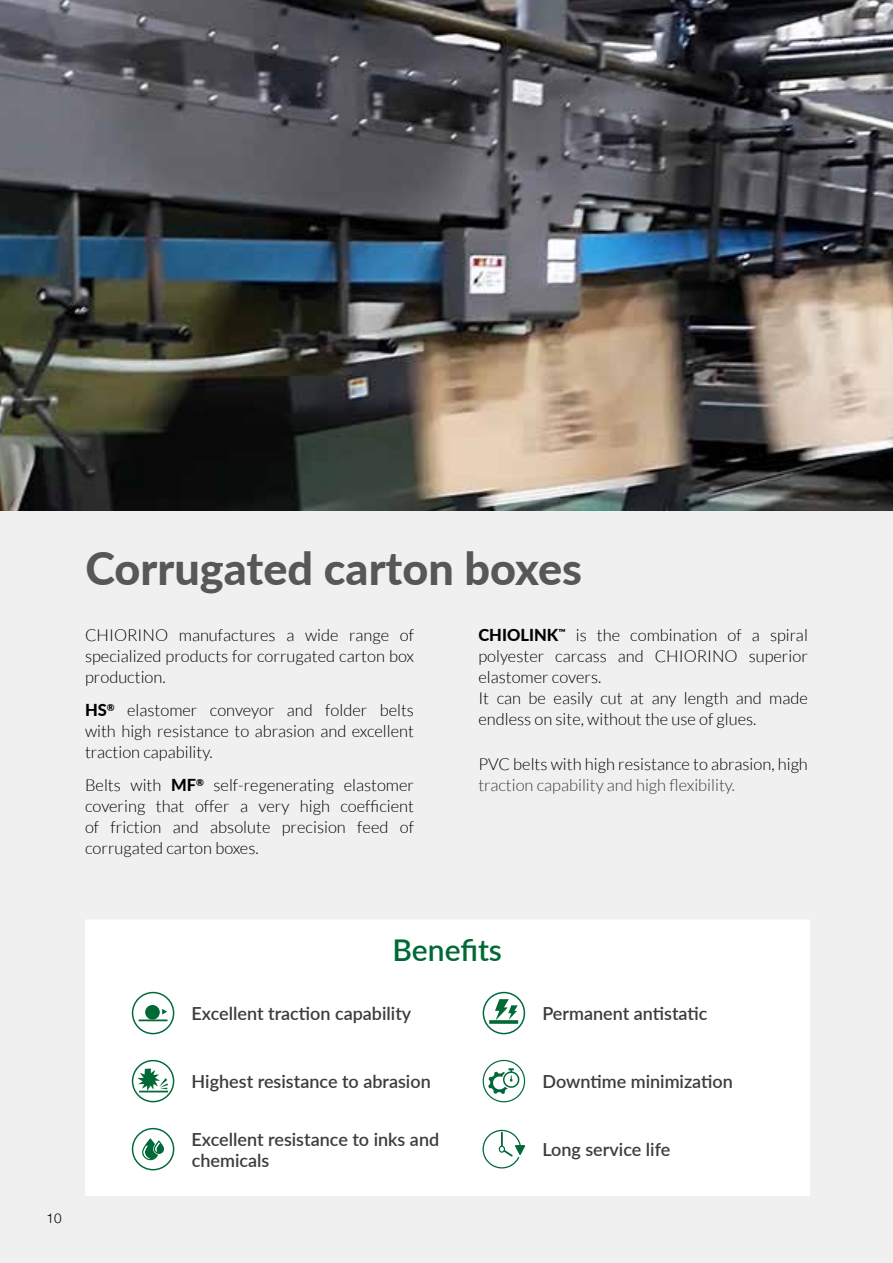
<style>
.page{position:relative;width:893px;height:1263px;background:#fff}
.page>*{position:absolute;margin:0;border:0;box-sizing:border-box;transform-origin:0 0}
.t1{font:800 45px "Lato";color:#575756}
.t2{font:600 30px "Lato";color:#006935}
.t3{font:600 18px/21.6px "Lato";color:#3c3c3b}
.t4{font:300 16.5px/21px "Lato";color:#000;text-align:justify}
.t5{font:300 16.5px "Lato";color:#3c3c3b}
.t6{font:300 13.5px "Helvetica Neue";color:#000}
.s1{font-weight:800}
</style>
<div class="page">
<div style="left:0;top:510px;width:893px;height:753px;background:#f0f0f0"></div>
<img style="left:0;top:0;width:893px;height:510px">
<div style="left:85px;top:920px;width:725px;height:276px;background:#fff"></div>
<div style="left:132px;top:992px;width:42px;height:42px;border:1px solid #006938;border-radius:50%"></div>
<hr style="left:139px;top:1019px;width:29px;height:2px;background:#006935">
<div style="left:145px;top:1005px;width:15px;height:14px;background:#006935;border-radius:50%"></div>
<svg style="left:162px;top:1009px;width:5px;height:5px"></svg>
<div style="left:483px;top:992px;width:42px;height:42px;border:1px solid #006938;border-radius:50%"></div>
<svg style="left:489px;top:1020px;width:29px;height:4px"></svg>
<svg style="left:495px;top:999px;width:23px;height:21px"></svg>
<div style="left:132px;top:1060px;width:42px;height:42px;border:1px solid #006938;border-radius:50%"></div>
<svg style="left:137px;top:1068px;width:31px;height:24px"></svg>
<svg style="left:488px;top:1068px;width:32px;height:26px"></svg>
<div style="left:483px;top:1060px;width:42px;height:42px;border:1px solid #006938;border-radius:50%"></div>
<div style="left:132px;top:1128px;width:42px;height:42px;border:1px solid #006938;border-radius:50%"></div>
<svg style="left:142px;top:1138px;width:23px;height:23px"></svg>
<svg style="left:483px;top:1129px;width:42px;height:40px"></svg>
<div style="left:499px;top:1146px;width:6px;height:7px;border:1px solid #006938;border-radius:50%"></div>
<h1 class="t1" style="left:85px;top:535px;width:498px">Corrugated carton boxes</h1>
<p class="t4" style="left:85px;top:625px;width:330px">CHIORINO manufactures a wide range of specialized products for corrugated carton box production.</p>
<p class="t4" style="left:85px;top:700px;width:330px"><span class="s1">HS</span><sup>®</sup> elastomer conveyor and folder belts with high resistance to abrasion and excellent traction capability.</p>
<p class="t4" style="left:85px;top:775px;width:330px">Belts with <span class="s1">MF</span><sup>®</sup> self-regenerating elastomer covering that offer a very high coefficient of friction and absolute precision feed of corrugated carton boxes.</p>
<p class="t4" style="left:478px;top:625px;width:331px;text-align:left"><span class="s1">CHIOLINK</span><sup>™</sup> is the combination of a spiral polyester carcass and CHIORINO superior elastomer covers.<br>It can be easily cut at any length and made endless on site, without the use of glues.</p>
<p class="t4" style="left:478px;top:754px;width:331px">PVC belts with high resistance to abrasion, high</p>
<p class="t5" style="left:478px;top:776px;width:258px">traction capability and high flexibility.</p>
<p class="t6" style="left:47px;top:1207px;width:17px">10</p>
<h2 class="t2" style="left:393px;top:929px;width:111px">Benefits</h2>
<p class="t3" style="left:192px;top:1002px;width:221px">Excellent traction capability</p>
<p class="t3" style="left:542px;top:1002px;width:167px">Permanent antistatic</p>
<p class="t3" style="left:192px;top:1070px;width:241px">Highest resistance to abrasion</p>
<p class="t3" style="left:542px;top:1070px;width:192px">Downtime minimization</p>
<p class="t3" style="left:192px;top:1127px;width:249px">Excellent resistance to inks and chemicals</p>
<p class="t3" style="left:542px;top:1138px;width:129px">Long service life</p>
</div>
